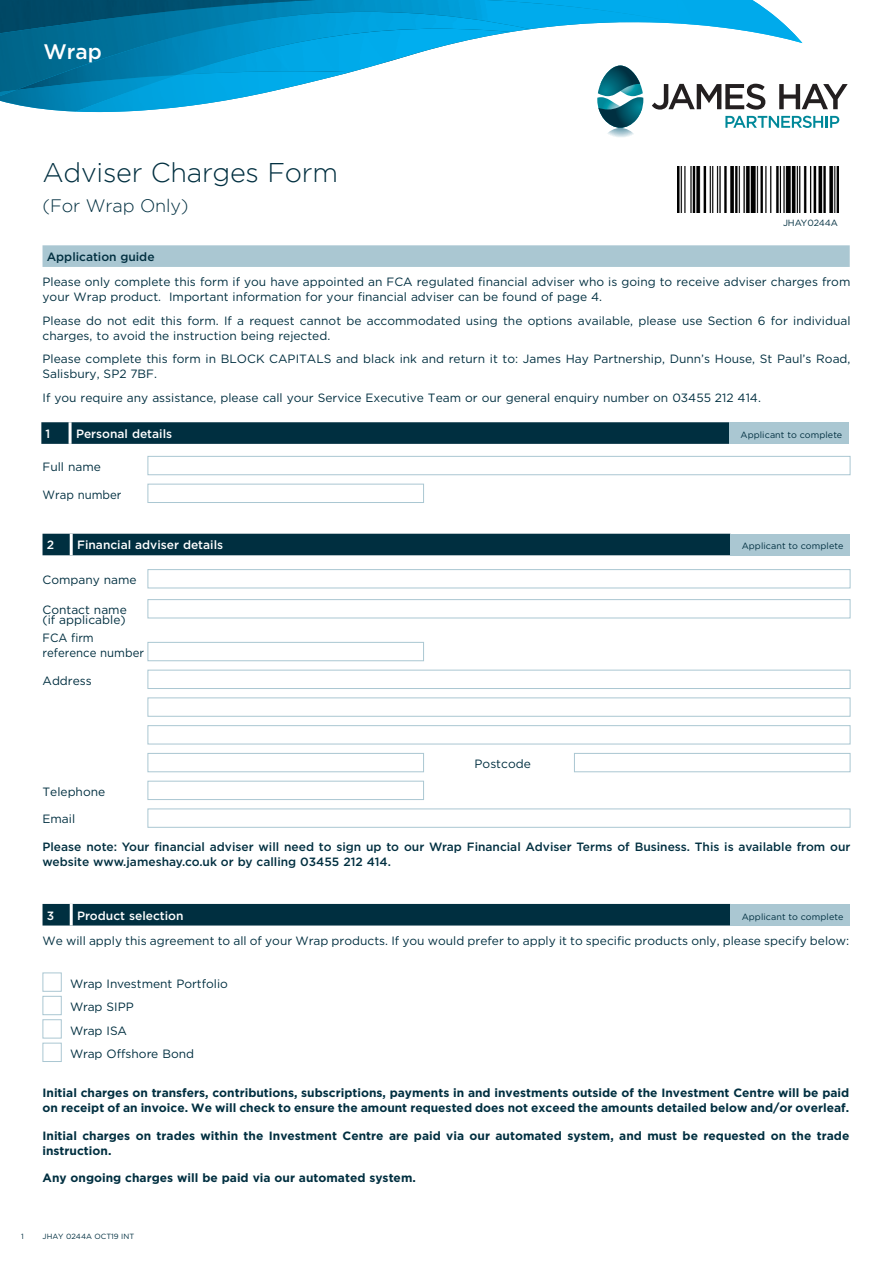
<style>
.page{position:relative;width:893px;height:1263px;background:#fff}
.page>*{position:absolute;margin:0;border:0;box-sizing:border-box;transform-origin:0 0}
.t1{font:300 27px "Gotham";letter-spacing:-.01em;color:#002f40}
.t2{font:500 21px "Gotham";color:#fff}
.t3{font:300 18px "Gotham";letter-spacing:-.01em;color:#002f40}
.t4{font:12px/15px "Gotham";color:#002f40}
.t5{font:700 12px/15px "Gotham";color:#002f40}
.t6{font:500 12px/15px "Gotham";color:#002f40}
.t7{font:500 12px "Gotham";color:#fff}
.t8{font:12px/15px "Gotham";color:#002f40;scale:.95 1}
.t9{font:9px "Gotham";letter-spacing:.01em;color:#002f40}
.t10{font:7.5px "Gotham";color:#002f40}
</style>
<div class="page">
<img style="left:0;top:92px;width:76px;height:20px">
<img style="left:76px;top:92px;width:192px;height:20px">
<img style="left:0;top:33px;width:277px;height:59px">
<img style="left:16px;top:33px;width:278px;height:57px">
<img style="left:177px;top:33px;width:117px;height:42px">
<img style="left:693px;top:0;width:89px;height:22px">
<img style="left:680px;top:0;width:13px;height:22px">
<img style="left:0;top:0;width:680px;height:33px">
<div style="left:148px;top:456px;width:702px;height:19px;background:#fff;border:1px solid #aac7d2"></div>
<div style="left:148px;top:484px;width:276px;height:19px;background:#fff;border:1px solid #aac7d2"></div>
<div style="left:43px;top:245px;width:807px;height:22px;background:#aac7d2"></div>
<svg style="left:294px;top:22px;width:554px;height:115px"></svg>
<div style="left:43px;top:534px;width:687px;height:21px;background:#002f40"></div>
<div style="left:730px;top:534px;width:119px;height:21px;background:#aac7d2"></div>
<hr style="left:70px;top:534px;width:3px;height:21px;background:#fff">
<div style="left:148px;top:569px;width:702px;height:19px;background:#fff;border:1px solid #aac7d2"></div>
<div style="left:148px;top:599px;width:702px;height:19px;background:#fff;border:1px solid #aac7d2"></div>
<div style="left:148px;top:642px;width:276px;height:19px;background:#fff;border:1px solid #aac7d2"></div>
<div style="left:148px;top:670px;width:702px;height:19px;background:#fff;border:1px solid #aac7d2"></div>
<div style="left:148px;top:697px;width:702px;height:20px;background:#fff;border:1px solid #aac7d2"></div>
<div style="left:148px;top:725px;width:702px;height:19px;background:#fff;border:1px solid #aac7d2"></div>
<div style="left:148px;top:753px;width:276px;height:19px;background:#fff;border:1px solid #aac7d2"></div>
<div style="left:574px;top:753px;width:276px;height:19px;background:#fff;border:1px solid #aac7d2"></div>
<div style="left:148px;top:781px;width:276px;height:19px;background:#fff;border:1px solid #aac7d2"></div>
<div style="left:148px;top:808px;width:702px;height:20px;background:#fff;border:1px solid #aac7d2"></div>
<div style="left:43px;top:904px;width:687px;height:21px;background:#002f40"></div>
<div style="left:730px;top:904px;width:119px;height:21px;background:#aac7d2"></div>
<hr style="left:70px;top:904px;width:3px;height:21px;background:#fff">
<img style="left:677px;top:166px;width:161px;height:47px">
<svg style="left:41px;top:422px;width:688px;height:22px;background:#043243"></svg>
<div style="left:729px;top:422px;width:119px;height:22px;background:#aac7d2"></div>
<hr style="left:69px;top:422px;width:3px;height:22px;background:#fff">
<div style="left:43px;top:1019px;width:19px;height:19px;background:#fff;border:1px solid #aac7d2"></div>
<div style="left:43px;top:972px;width:19px;height:20px;background:#fff;border:1px solid #aac7d2"></div>
<div style="left:43px;top:996px;width:19px;height:19px;background:#fff;border:1px solid #aac7d2"></div>
<div style="left:43px;top:1043px;width:19px;height:19px;background:#fff;border:1px solid #aac7d2"></div>
<h2 class="t2" style="left:43px;top:38px;width:60px">Wrap</h2>
<h1 class="t1" style="left:43px;top:158px;width:297px">Adviser Charges Form</h1>
<h3 class="t3" style="left:43px;top:196px;width:148px">(For Wrap Only)</h3>
<p class="t6" style="left:47px;top:249px;width:109px">Application guide</p>
<p class="t9" style="left:783px;top:217px;width:57px">JHAY0244A</p>
<p class="t4" style="left:43px;top:274px;width:809px">Please only complete this form if you have appointed an FCA regulated financial adviser who is going to receive adviser charges from your Wrap product. Important information for your financial adviser can be found of page 4.</p>
<p class="t4" style="left:43px;top:312px;width:809px">Please do not edit this form. If a request cannot be accommodated using the options available, please use Section 6 for individual charges, to avoid the instruction being rejected.</p>
<p class="t4" style="left:43px;top:351px;width:809px">Please complete this form in BLOCK CAPITALS and black ink and return it to: James Hay Partnership, Dunn’s House, St Paul’s Road,<br>Salisbury, SP2 7BF.</p>
<p class="t4" style="left:43px;top:390px;width:720px">If you require any assistance, please call your Service Executive Team or our general enquiry number on 03455 212 414.</p>
<p class="t7" style="left:46px;top:426px;width:6px">1</p>
<p class="t7" style="left:76px;top:426px;width:98px">Personal details</p>
<p class="t9" style="left:740px;top:429px;width:103px">Applicant to complete</p>
<p class="t4" style="left:43px;top:459px;width:60px">Full name</p>
<p class="t8" style="left:43px;top:487px;width:85px">Wrap number</p>
<p class="t7" style="left:47px;top:537px;width:9px">2</p>
<p class="t7" style="left:77px;top:537px;width:147px">Financial adviser details</p>
<p class="t9" style="left:742px;top:540px;width:103px">Applicant to complete</p>
<p class="t4" style="left:43px;top:572px;width:96px">Company name</p>
<p class="t4" style="left:43px;top:602px;width:86px">Contact name</p>
<p class="t8" style="left:43px;top:630px;width:108px">FCA firm reference number</p>
<p class="t4" style="left:43px;top:673px;width:51px">Address</p>
<p class="t4" style="left:43px;top:612px;width:85px">(if applicable)</p>
<p class="t4" style="left:475px;top:756px;width:58px">Postcode</p>
<p class="t4" style="left:43px;top:784px;width:64px">Telephone</p>
<p class="t4" style="left:43px;top:811px;width:34px">Email</p>
<p class="t6" style="left:43px;top:839px;width:809px">Please note: Your financial adviser will need to sign up to our Wrap Financial Adviser Terms of Business. This is available from our website www.jameshay.co.uk or by calling 03455 212 414.</p>
<p class="t7" style="left:47px;top:907px;width:9px">3</p>
<p class="t7" style="left:77px;top:907px;width:108px">Product selection</p>
<p class="t9" style="left:742px;top:910px;width:103px">Applicant to complete</p>
<p class="t4" style="left:43px;top:933px;width:808px">We will apply this agreement to all of your Wrap products. If you would prefer to apply it to specific products only, please specify below:</p>
<p class="t4" style="left:70px;top:971px;width:159px;line-height:23.5px">Wrap Investment Portfolio<br>Wrap SIPP<br>Wrap ISA<br>Wrap Offshore Bond</p>
<p class="t5" style="left:43px;top:1085px;width:808px">Initial charges on transfers, contributions, subscriptions, payments in and investments outside of the Investment Centre will be paid on receipt of an invoice. We will check to ensure the amount requested does not exceed the amounts detailed below and/or overleaf.</p>
<p class="t5" style="left:43px;top:1127px;width:808px">Initial charges on trades within the Investment Centre are paid via our automated system, and must be requested on the trade instruction.</p>
<p class="t5" style="left:43px;top:1170px;width:375px">Any ongoing charges will be paid via our automated system.</p>
<p class="t10" style="left:43px;top:1232px;width:93px">JHAY 0244A OCT19 INT</p>
<p class="t10" style="left:21px;top:1232px;width:4px">1</p>
<p class="t10" style="left:71px;top:1232px;width:58px">673 JUL18 LD</p>
</div>
